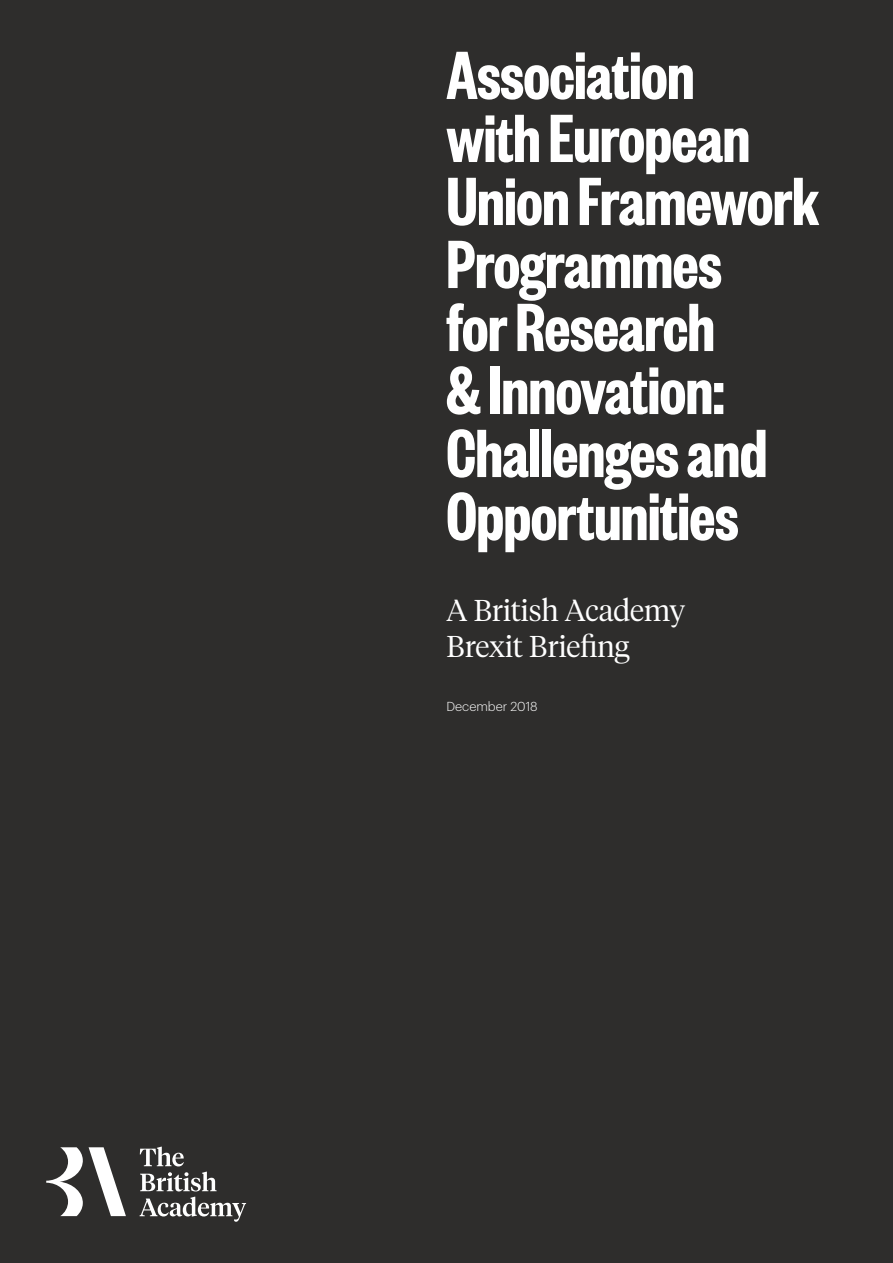
<style>
.page{position:relative;width:893px;height:1263px;background:#2e2d2c}
.page>*{position:absolute;margin:0;border:0;box-sizing:border-box;transform-origin:0 0}
.t1{font:600 condensed 75px/63px "Founders Grotesk X";letter-spacing:-.005em;color:#fff}
.t2{font:300 30px/36px "Tiempos Headline";color:#fff}
.t3{font:300 12.75px "Graphik";color:#fff}
</style>
<div class="page">
<svg style="left:46px;top:1146px;width:200px;height:76px"></svg>
<p class="t1" style="left:446px;top:40px;width:374px">Association<br>with European<br>Union Framework<br>Programmes<br>for Research<br>&amp; Innovation:<br>Challenges and<br>Opportunities</p>
<p class="t2" style="left:446px;top:591px;width:240px">A British Academy<br>Brexit Briefing</p>
<p class="t3" style="left:446px;top:697px;width:93px">December 2018</p>
</div>
